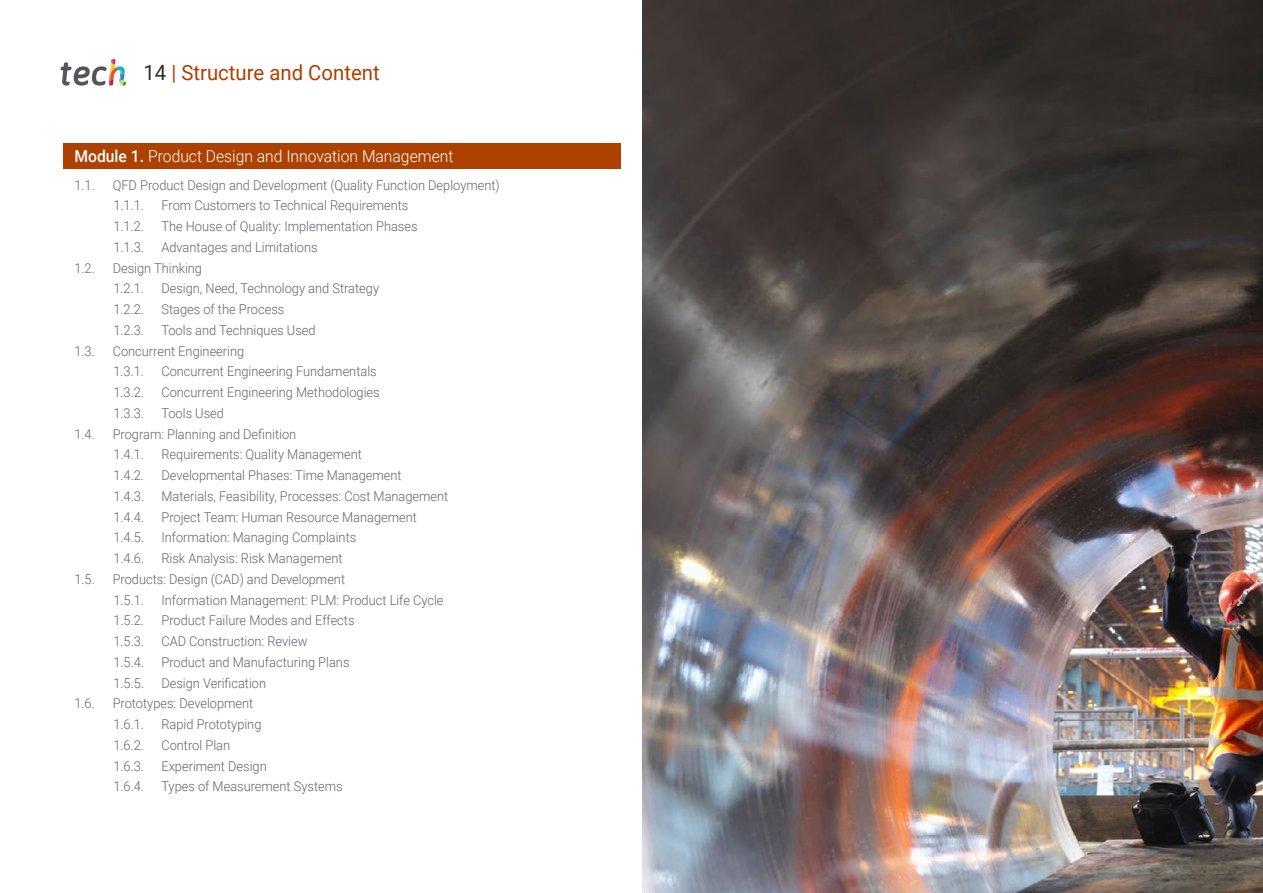
<style>
.page{position:relative;width:1263px;height:893px;background:#fff}
.page>*{position:absolute;margin:0;border:0;box-sizing:border-box;transform-origin:0 0}
.t1{font:21px "Roboto";color:#ae4000}
.t2{font:300 16.5px "Roboto";color:#fff;scale:.95 1}
.t3{font:300 13.5px/20.7px "Roboto";color:#61646a;scale:.95 1}
.s1{color:#312e20}
.s2{font-weight:500}
</style>
<div class="page">
<div style="left:63px;top:144px;width:558px;height:25px;background:#ae4000"></div>
<svg style="left:61px;top:59px;width:65px;height:27px"></svg>
<img style="left:642px;top:0;width:621px;height:893px">
<h1 class="t1" style="left:144px;top:57px;width:238px"><span class="s1">14</span> | Structure and Content</h1>
<p class="t2" style="left:74px;top:145px;width:400px"><span class="s2">Module 1.</span> Product Design and Innovation Management</p>
<p class="t3" style="left:74px;top:174px;width:23px">1.1.</p>
<p class="t3" style="left:113px;top:174px;width:409px">QFD Product Design and Development (Quality Function Deployment)<br>1.1.1.</p>
<p class="t3" style="left:161px;top:195px;width:261px">From Customers to Technical Requirements</p>
<p class="t3" style="left:113px;top:215px;width:34px">1.1.2.</p>
<p class="t3" style="left:161px;top:215px;width:271px">The House of Quality: Implementation Phases</p>
<p class="t3" style="left:113px;top:236px;width:34px">1.1.3.</p>
<p class="t3" style="left:161px;top:236px;width:166px">Advantages and Limitations</p>
<p class="t3" style="left:74px;top:257px;width:23px">1.2.</p>
<p class="t3" style="left:113px;top:257px;width:96px">Design Thinking<br>1.2.1.</p>
<p class="t3" style="left:161px;top:278px;width:231px">Design, Need, Technology and Strategy</p>
<p class="t3" style="left:113px;top:298px;width:34px">1.2.2.</p>
<p class="t3" style="left:161px;top:298px;width:131px">Stages of the Process</p>
<p class="t3" style="left:113px;top:319px;width:34px">1.2.3.</p>
<p class="t3" style="left:161px;top:319px;width:164px">Tools and Techniques Used</p>
<p class="t3" style="left:74px;top:340px;width:23px">1.3.</p>
<p class="t3" style="left:113px;top:340px;width:140px">Concurrent Engineering<br>1.3.1.</p>
<p class="t3" style="left:161px;top:361px;width:228px">Concurrent Engineering Fundamentals</p>
<p class="t3" style="left:113px;top:381px;width:34px">1.3.2.</p>
<p class="t3" style="left:161px;top:381px;width:231px">Concurrent Engineering Methodologies</p>
<p class="t3" style="left:113px;top:402px;width:34px">1.3.3.</p>
<p class="t3" style="left:161px;top:402px;width:67px">Tools Used</p>
<p class="t3" style="left:74px;top:423px;width:23px">1.4.</p>
<p class="t3" style="left:113px;top:423px;width:195px">Program: Planning and Definition<br>1.4.1.</p>
<p class="t3" style="left:161px;top:444px;width:213px">Requirements: Quality Management</p>
<p class="t3" style="left:113px;top:464px;width:34px">1.4.2.</p>
<p class="t3" style="left:161px;top:464px;width:254px">Developmental Phases: Time Management</p>
<p class="t3" style="left:113px;top:485px;width:34px">1.4.3.</p>
<p class="t3" style="left:161px;top:485px;width:303px">Materials, Feasibility, Processes: Cost Management</p>
<p class="t3" style="left:113px;top:506px;width:34px">1.4.4.</p>
<p class="t3" style="left:161px;top:506px;width:270px">Project Team: Human Resource Management</p>
<p class="t3" style="left:113px;top:527px;width:34px">1.4.5.</p>
<p class="t3" style="left:161px;top:527px;width:207px">Information: Managing Complaints</p>
<p class="t3" style="left:113px;top:547px;width:34px">1.4.6.</p>
<p class="t3" style="left:161px;top:547px;width:192px">Risk Analysis: Risk Management</p>
<p class="t3" style="left:74px;top:568px;width:23px">1.5.</p>
<p class="t3" style="left:113px;top:568px;width:246px">Products: Design (CAD) and Development<br>1.5.1.</p>
<p class="t3" style="left:161px;top:589px;width:298px">Information Management: PLM: Product Life Cycle</p>
<p class="t3" style="left:113px;top:610px;width:34px">1.5.2.</p>
<p class="t3" style="left:161px;top:610px;width:205px">Product Failure Modes and Effects</p>
<p class="t3" style="left:113px;top:630px;width:34px">1.5.3.</p>
<p class="t3" style="left:161px;top:630px;width:155px">CAD Construction: Review</p>
<p class="t3" style="left:113px;top:651px;width:34px">1.5.4.</p>
<p class="t3" style="left:161px;top:651px;width:199px">Product and Manufacturing Plans</p>
<p class="t3" style="left:113px;top:672px;width:34px">1.5.5.</p>
<p class="t3" style="left:161px;top:672px;width:112px">Design Verification</p>
<p class="t3" style="left:74px;top:693px;width:23px">1.6.</p>
<p class="t3" style="left:113px;top:693px;width:150px">Prototypes: Development<br>1.6.1.</p>
<p class="t3" style="left:161px;top:713px;width:107px">Rapid Prototyping</p>
<p class="t3" style="left:113px;top:734px;width:34px">1.6.2.</p>
<p class="t3" style="left:161px;top:734px;width:74px">Control Plan</p>
<p class="t3" style="left:113px;top:755px;width:34px">1.6.3.</p>
<p class="t3" style="left:161px;top:755px;width:112px">Experiment Design</p>
<p class="t3" style="left:113px;top:776px;width:34px">1.6.4.</p>
<p class="t3" style="left:161px;top:776px;width:192px">Types of Measurement Systems</p>
</div>
